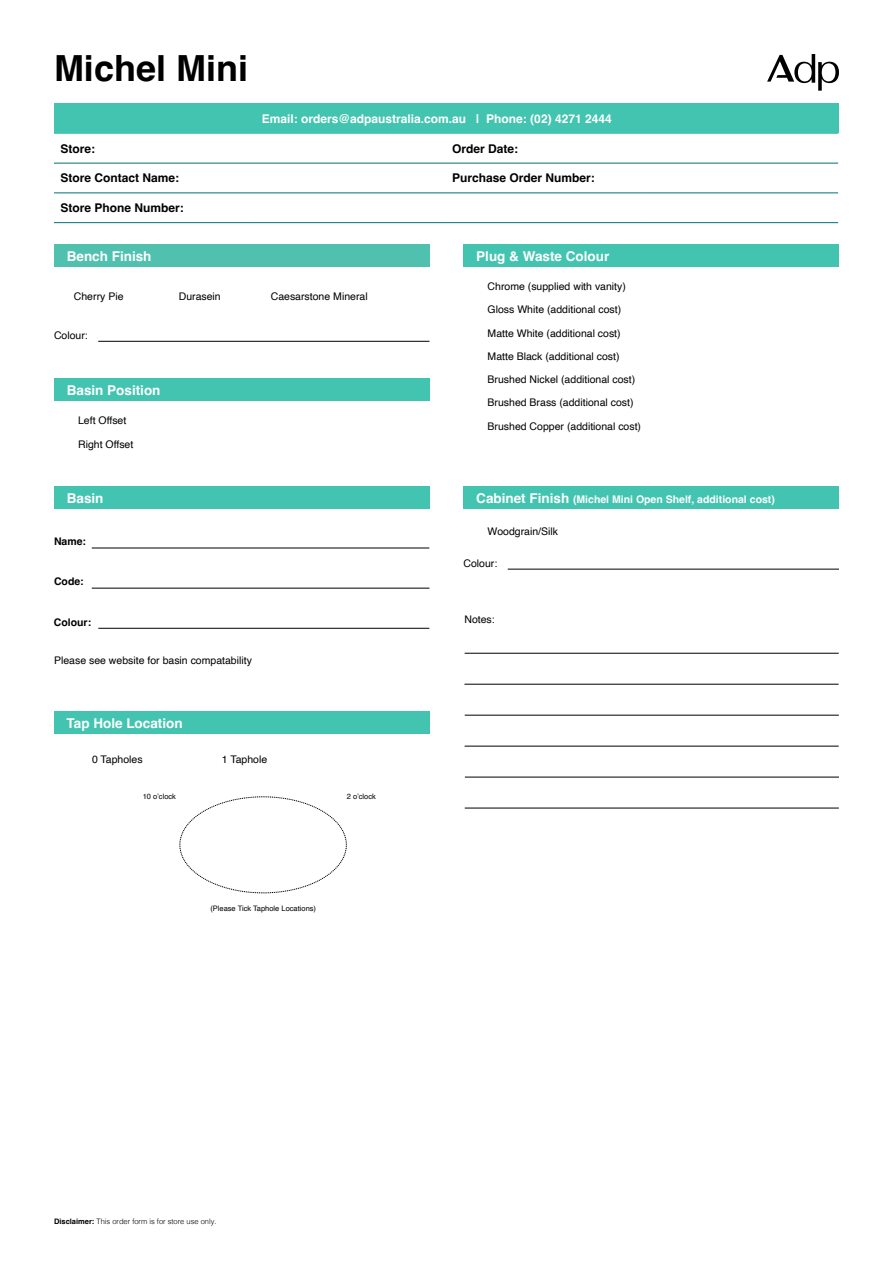
<style>
.page{position:relative;width:893px;height:1263px;background:#fff}
.page>*{position:absolute;margin:0;border:0;box-sizing:border-box;transform-origin:0 0}
.t1{font:700 36px "Helvetica";color:#000}
.t2{font:700 13.5px "Helvetica";color:#fff}
.t3{font:700 12px "Helvetica";color:#000}
.t4{font:700 12px "Helvetica";color:#fff}
.t5{font:10.5px "Helvetica";color:#000}
.t6{font:700 10.5px "Helvetica";color:#fff}
.t7{font:700 10.5px "Helvetica";color:#000}
.t8{font:7.5px "Helvetica";color:#000}
.t9{font:300 7.5px "Helvetica";color:#000}
.s1{font-size:13.5px}
.s2{font-weight:700}
</style>
<div class="page">
<svg style="left:767px;top:54px;width:72px;height:37px"></svg>
<div style="left:54px;top:245px;width:375px;height:22px;background:#50c1af"></div>
<hr style="left:98px;top:341px;width:331px;height:1px;background:#000">
<div style="left:54px;top:487px;width:375px;height:22px;background:#43c4b0"></div>
<hr style="left:92px;top:548px;width:337px;height:1px;background:#000">
<hr style="left:92px;top:588px;width:337px;height:1px;background:#000">
<hr style="left:98px;top:628px;width:331px;height:1px;background:#000">
<div style="left:463px;top:245px;width:376px;height:22px;background:#43c4b0"></div>
<div style="left:54px;top:378px;width:375px;height:23px;background:#43c4b0"></div>
<div style="left:54px;top:712px;width:375px;height:22px;background:#43c4b0"></div>
<svg style="left:179px;top:796px;width:168px;height:97px"></svg>
<hr style="left:465px;top:653px;width:374px;height:1px;background:#000">
<hr style="left:464px;top:684px;width:375px;height:1px;background:#000">
<hr style="left:465px;top:715px;width:374px;height:1px;background:#000">
<hr style="left:465px;top:746px;width:374px;height:1px;background:#000">
<hr style="left:465px;top:777px;width:374px;height:1px;background:#000">
<hr style="left:465px;top:808px;width:374px;height:1px;background:#000">
<div style="left:463px;top:487px;width:376px;height:22px;background:#43c4b0"></div>
<hr style="left:508px;top:569px;width:331px;height:1px;background:#000">
<div style="left:54px;top:104px;width:784px;height:29px;background:#43c4b0"></div>
<div style="left:54px;top:162px;width:784px;height:32px;background:#9dc8cb"></div>
<svg style="left:54px;top:164px;width:784px;height:28px"></svg>
<hr style="left:54px;top:163px;width:196px;height:1px;background:#007079">
<hr style="left:250px;top:163px;width:196px;height:1px;background:#007079">
<hr style="left:446px;top:163px;width:196px;height:1px;background:#007079">
<hr style="left:642px;top:163px;width:196px;height:1px;background:#007079">
<hr style="left:54px;top:192px;width:196px;height:1px;background:#007079">
<hr style="left:250px;top:192px;width:196px;height:1px;background:#007079">
<hr style="left:446px;top:192px;width:196px;height:1px;background:#007079">
<hr style="left:642px;top:192px;width:196px;height:1px;background:#007079">
<hr style="left:54px;top:222px;width:196px;height:1px;background:#007079">
<hr style="left:250px;top:222px;width:196px;height:1px;background:#007079">
<hr style="left:446px;top:222px;width:196px;height:1px;background:#007079">
<hr style="left:642px;top:222px;width:196px;height:1px;background:#007079">
<hr style="left:54px;top:103px;width:196px;height:1px;background:#43c4b0">
<hr style="left:250px;top:103px;width:196px;height:1px;background:#43c4b0">
<hr style="left:446px;top:103px;width:196px;height:1px;background:#43c4b0">
<hr style="left:642px;top:103px;width:196px;height:1px;background:#43c4b0">
<hr style="left:54px;top:133px;width:196px;height:1px;background:#43c4b0">
<hr style="left:250px;top:133px;width:196px;height:1px;background:#43c4b0">
<hr style="left:446px;top:133px;width:196px;height:1px;background:#43c4b0">
<hr style="left:642px;top:133px;width:196px;height:1px;background:#43c4b0">
<h1 class="t1" style="left:54px;top:46px;width:196px">Michel Mini</h1>
<p class="t4" style="left:262px;top:111px;width:351px">Email: orders@adpaustralia.com.au | Phone: (02) 4271 2444</p>
<p class="t3" style="left:60px;top:141px;width:36px">Store:</p>
<p class="t3" style="left:452px;top:141px;width:68px">Order Date:</p>
<p class="t3" style="left:60px;top:171px;width:120px">Store Contact Name:</p>
<p class="t3" style="left:452px;top:171px;width:144px">Purchase Order Number:</p>
<p class="t3" style="left:60px;top:201px;width:125px">Store Phone Number:</p>
<p class="t2" style="left:67px;top:248px;width:86px">Bench Finish</p>
<p class="t5" style="left:74px;top:288px;width:51px">Cherry Pie</p>
<p class="t5" style="left:179px;top:288px;width:44px">Durasein</p>
<p class="t5" style="left:271px;top:288px;width:98px">Caesarstone Mineral</p>
<p class="t5" style="left:54px;top:327px;width:35px">Colour:</p>
<p class="t2" style="left:67px;top:382px;width:95px">Basin Position</p>
<p class="t5" style="left:78px;top:412px;width:50px">Left Offset</p>
<p class="t5" style="left:78px;top:436px;width:57px">Right Offset</p>
<p class="t2" style="left:67px;top:490px;width:38px">Basin</p>
<p class="t7" style="left:54px;top:535px;width:34px">Name:</p>
<p class="t7" style="left:54px;top:575px;width:31px">Code:</p>
<p class="t7" style="left:54px;top:615px;width:39px">Colour:</p>
<p class="t5" style="left:54px;top:652px;width:199px">Please see website for basin compatability</p>
<p class="t2" style="left:67px;top:715px;width:118px">Tap Hole Location</p>
<p class="t5" style="left:92px;top:751px;width:52px">0 Tapholes</p>
<p class="t5" style="left:222px;top:751px;width:47px">1 Taphole</p>
<p class="t8" style="left:143px;top:790px;width:35px">10 o’clock</p>
<p class="t8" style="left:347px;top:790px;width:31px">2 o’clock</p>
<p class="t8" style="left:210px;top:902px;width:107px">(Please Tick Taphole Locations)</p>
<p class="t2" style="left:476px;top:248px;width:135px">Plug &amp; Waste Colour</p>
<p class="t5" style="left:488px;top:278px;width:140px">Chrome (supplied with vanity)</p>
<p class="t5" style="left:488px;top:302px;width:135px">Gloss White (additional cost)</p>
<p class="t5" style="left:488px;top:325px;width:135px">Matte White (additional cost)</p>
<p class="t5" style="left:488px;top:348px;width:133px">Matte Black (additional cost)</p>
<p class="t5" style="left:488px;top:371px;width:149px">Brushed Nickel (additional cost)</p>
<p class="t5" style="left:488px;top:394px;width:147px">Brushed Brass (additional cost)</p>
<p class="t5" style="left:488px;top:418px;width:155px">Brushed Copper (additional cost)</p>
<p class="t6" style="left:476px;top:493px;width:300px"><span class="s1">Cabinet Finish</span> (Michel Mini Open Shelf, additional cost)</p>
<p class="t5" style="left:488px;top:523px;width:72px">Woodgrain/Silk</p>
<p class="t5" style="left:463px;top:555px;width:35px">Colour:</p>
<p class="t5" style="left:464px;top:611px;width:32px">Notes:</p>
<p class="t9" style="left:54px;top:1215px;width:164px"><span class="s2">Disclaimer:</span> This order form is for store use only.</p>
</div>
